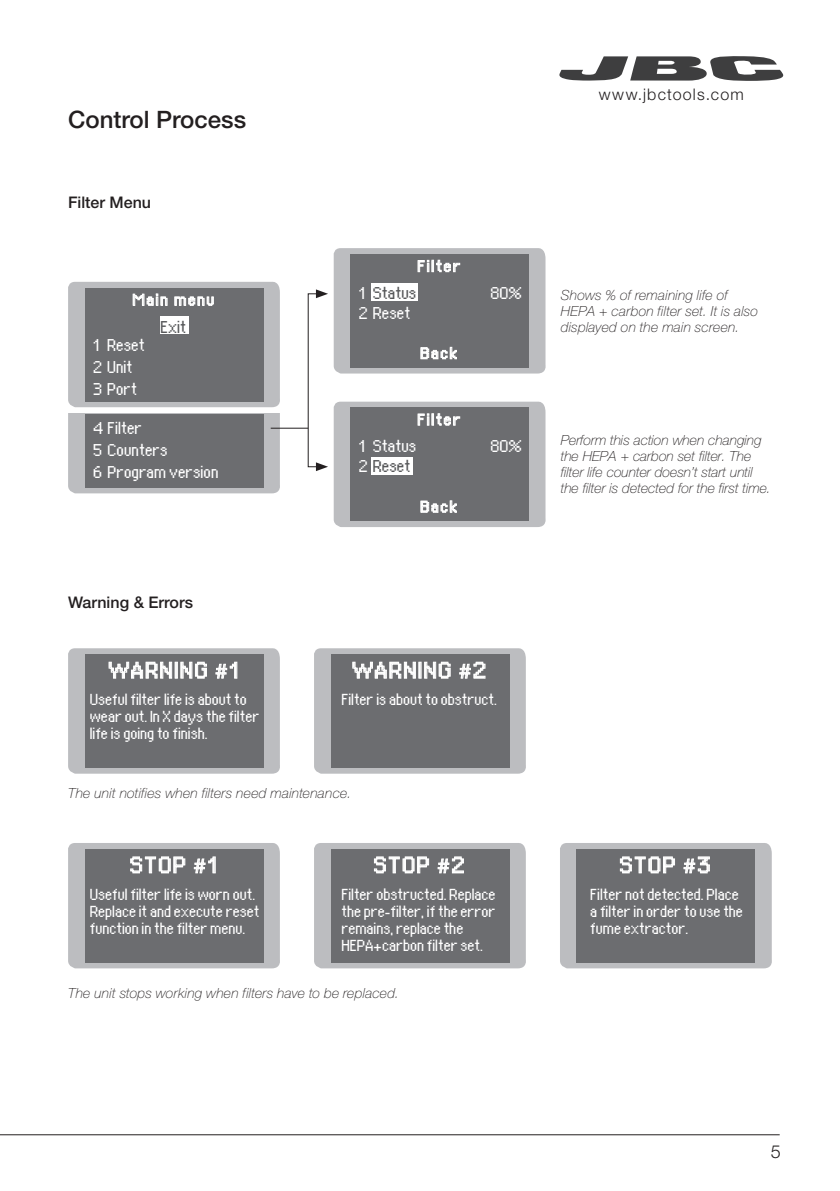
<style>
.page{position:relative;width:840px;height:1191px;background:#fff}
.page>*{position:absolute;margin:0;border:0;box-sizing:border-box;transform-origin:0 0}
.t1{font:500 24px "Helvetica Neue LT Std";color:#231f20}
.Subtítulo_2{font:20px "Supertexthigh";letter-spacing:.06em;color:#fff;scale:1.1 1}
.t2{font:300 18px "Helvetica Neue LT Std";color:#231f20}
.t3{font:500 16px "Helvetica Neue LT Std";color:#231f20}
.t4{font:300 16px "Helvetica Neue LT Std";letter-spacing:.075em;color:#231f20}
.Subtítulo_2-2{font:15px "Supertexthigh";color:#fff}
.Subtítulo_2-3{font:15px "Supertexthigh";color:#57585a}
.Subtítulo_2-4{font:14px/17px "Supertexthigh";color:#fff}
.t5{font:italic 100 14px/16px "Helvetica Neue LT Std";letter-spacing:.01em;color:#231f20}
.Subtítulo_2-5{font:14px "Supertexthigh";color:#fff;scale:1.1 1}
.Subtítulo_2-6{font:14px "Supertexthigh";letter-spacing:.1em;color:#fff;scale:1.1 1}
.s1{font-family:"Superbly 1001"}
.s2{font-family:"Helvetica Neue LT Std"}
.s3{color:#fff}
</style>
<div class="page">
<svg style="left:68px;top:414px;width:212px;height:79px;background:#b7b8bb"></svg>
<div style="left:85px;top:414px;width:178px;height:73px;background:#6c6d70"></div>
<svg style="left:68px;top:281px;width:212px;height:126px;background:#848588"></svg>
<svg style="left:68px;top:843px;width:212px;height:125px;background:#818285"></svg>
<svg style="left:560px;top:843px;width:212px;height:125px;background:#808184"></svg>
<svg style="left:314px;top:843px;width:212px;height:125px;background:#818285"></svg>
<svg style="left:68px;top:648px;width:212px;height:125px;background:#838486"></svg>
<svg style="left:314px;top:648px;width:212px;height:125px;background:#838487"></svg>
<hr style="left:0;top:1134px;width:779px;height:1px;background:#231f20">
<svg style="left:316px;top:248px;width:230px;height:125px;background:#8e8f92"></svg>
<svg style="left:316px;top:401px;width:230px;height:126px;background:#8e8f92"></svg>
<hr style="left:270px;top:428px;width:38px;height:1px;background:#231f20">
<svg style="left:559px;top:56px;width:225px;height:25px"></svg>
<p class="t1" style="left:68px;top:105px;width:179px">Control Process</p>
<p class="t3" style="left:68px;top:193px;width:84px">Filter Menu</p>
<p class="Subtítulo_2-6" style="left:133px;top:288px;width:76px">Main menu</p>
<p class="Subtítulo_2-3" style="left:161px;top:314px;width:27px">Exit</p>
<p class="Subtítulo_2-2" style="left:94px;top:332px;width:53px">1 Reset</p>
<p class="Subtítulo_2-2" style="left:94px;top:354px;width:41px">2 Unit</p>
<p class="Subtítulo_2-2" style="left:94px;top:376px;width:45px"><span class="s1">3</span> Port</p>
<p class="Subtítulo_2-2" style="left:94px;top:416px;width:50px">4 Filter</p>
<p class="Subtítulo_2-2" style="left:94px;top:438px;width:76px">5 Counters</p>
<p class="Subtítulo_2-2" style="left:94px;top:460px;width:127px">6 Program version</p>
<p class="t3" style="left:68px;top:593px;width:126px">Warning &amp; Errors</p>
<p class="Subtítulo_2" style="left:109px;top:654px;width:120px">WARNING <span class="s2">#</span>1</p>
<p class="Subtítulo_2-4" style="left:90px;top:689px;width:171px">Useful filter life is about to wear out. In X days the filter life is going to finish.</p>
<p class="Subtítulo_2-5" style="left:418px;top:255px;width:41px">Filter</p>
<p class="Subtítulo_2-3" style="left:359px;top:281px;width:59px"><span class="s3">1</span> Status</p>
<p class="Subtítulo_2-2" style="left:491px;top:281px;width:33px">80%</p>
<p class="Subtítulo_2-2" style="left:359px;top:301px;width:53px">2 Reset</p>
<p class="Subtítulo_2-5" style="left:421px;top:342px;width:35px">Back</p>
<p class="Subtítulo_2-5" style="left:418px;top:408px;width:41px">Filter</p>
<p class="Subtítulo_2-2" style="left:359px;top:434px;width:59px">1 Status</p>
<p class="Subtítulo_2-2" style="left:491px;top:434px;width:33px">80%</p>
<p class="Subtítulo_2-3" style="left:359px;top:454px;width:53px"><span class="s3">2</span> Reset</p>
<p class="Subtítulo_2-5" style="left:421px;top:495px;width:35px">Back</p>
<p class="Subtítulo_2" style="left:352px;top:654px;width:124px">WARNING <span class="s2">#</span>2</p>
<p class="Subtítulo_2-4" style="left:342px;top:689px;width:157px">Filter is about to obstruct.</p>
<p class="t5" style="left:68px;top:785px;width:284px">The unit notifies when filters need maintenance.</p>
<p class="Subtítulo_2" style="left:131px;top:849px;width:80px">STOP <span class="s2">#</span>1</p>
<p class="Subtítulo_2-4" style="left:90px;top:884px;width:171px">Useful filter life is worn out.<br>Replace it and execute reset function in the filter menu.</p>
<p class="Subtítulo_2" style="left:374px;top:849px;width:84px">STOP <span class="s2">#</span>2</p>
<p class="Subtítulo_2-4" style="left:342px;top:884px;width:155px">Filter obstructed. Replace the pre-filter, if the error remains, replace the<br>HEPA+carbon filter set.</p>
<p class="t5" style="left:68px;top:985px;width:332px">The unit stops working when filters have to be replaced.</p>
<p class="t4" style="left:598px;top:84px;width:147px">www.jbctools.com</p>
<p class="t5" style="left:560px;top:287px;width:199px">Shows % of remaining life of<br>HEPA + carbon filter set. It is also displayed on the main screen.</p>
<p class="t5" style="left:560px;top:432px;width:211px">Perform this action when changing the HEPA + carbon set filter. The filter life counter doesn’t start until the filter is detected for the first time.</p>
<p class="Subtítulo_2" style="left:620px;top:849px;width:84px">STOP <span class="s2">#</span>3</p>
<p class="Subtítulo_2-4" style="left:590px;top:884px;width:154px">Filter not detected. Place a filter in order to use the fume extractor.</p>
<p class="t2" style="left:770px;top:1140px;width:12px">5</p>
</div>
